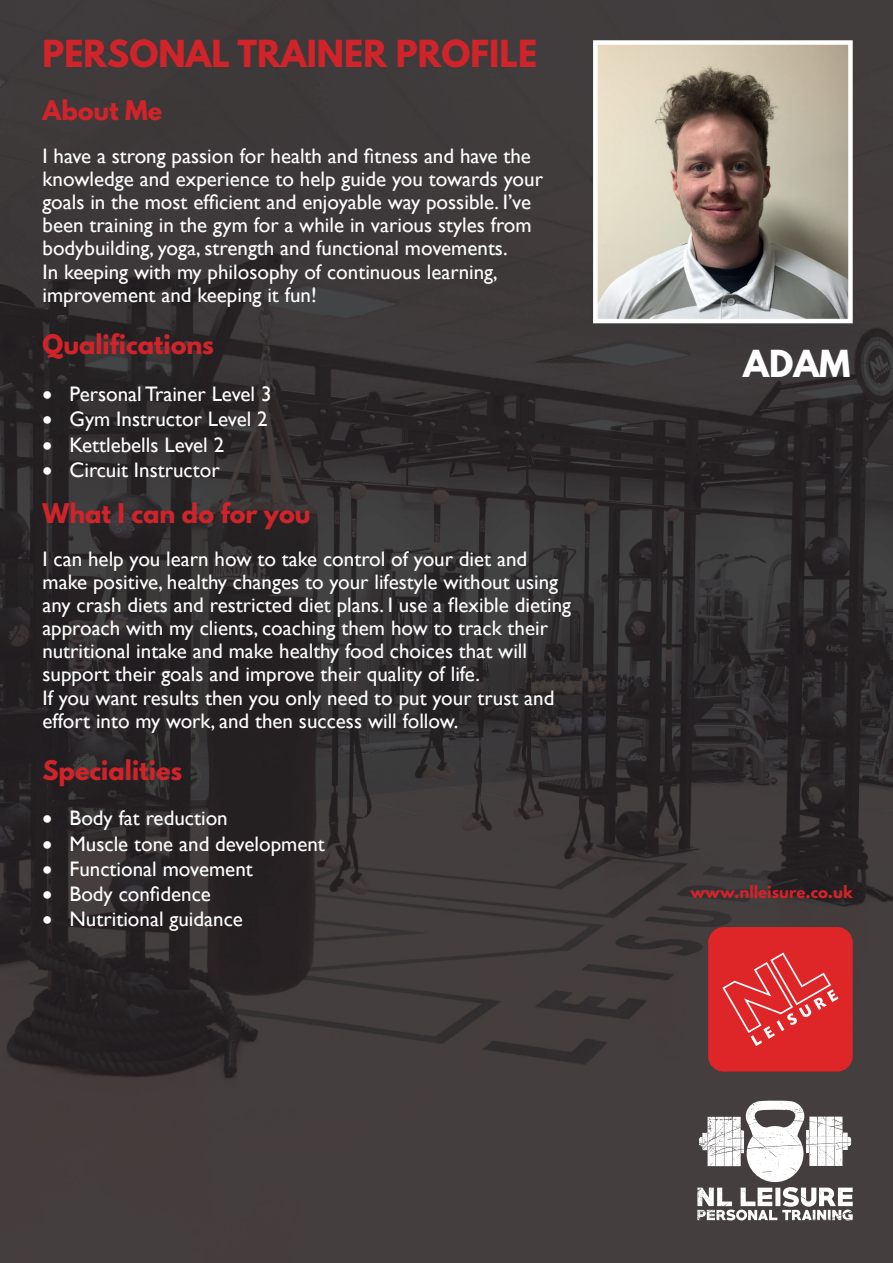
<style>
.page{position:relative;width:893px;height:1263px;background:#fff}
.page>*{position:absolute;margin:0;border:0;box-sizing:border-box;transform-origin:0 0}
.t1{font:700 33px "League Spartan";color:#d1232a}
.t2{font:700 33px "League Spartan";color:#fff}
.t3{font:700 24px "League Spartan";color:#d1232a}
.t4{font:21px/23.1px "Gill Sans";color:#fff}
.t5{font:700 15px "League Spartan";color:#d1232a}
</style>
<div class="page">
<img style="left:0;top:0;width:893px;height:1263px">
<img style="left:598px;top:45px;width:250px;height:273px">
<div style="left:593px;top:40px;width:260px;height:283px;border:4px solid #fff"></div>
<div style="left:708px;top:927px;width:145px;height:144px;background:#de2527;border-radius:16px"></div>
<svg style="left:722px;top:952px;width:116px;height:94px"></svg>
<svg style="left:697px;top:1100px;width:156px;height:121px"></svg>
<h1 class="t1" style="left:43px;top:28px;width:496px">PERSONAL TRAINER PROFILE</h1>
<p class="t3" style="left:43px;top:92px;width:121px">About Me</p>
<p class="t4" style="left:43px;top:145px;width:502px">I have a strong passion for health and fitness and have the knowledge and experience to help guide you towards your goals in the most efficient and enjoyable way possible. I’ve been training in the gym for a while in various styles from bodybuilding, yoga, strength and functional movements.<br>In keeping with my philosophy of continuous learning, improvement and keeping it fun!</p>
<p class="t3" style="left:43px;top:326px;width:173px">Qualifications</p>
<p class="t4" style="left:43px;top:383px;width:230px">• Personal Trainer Level 3</p>
<p class="t4" style="left:43px;top:408px;width:227px">• Gym Instructor Level 2</p>
<p class="t4" style="left:43px;top:433px;width:183px">• Kettlebells Level 2</p>
<p class="t4" style="left:43px;top:459px;width:179px">• Circuit Instructor</p>
<p class="t3" style="left:43px;top:494px;width:270px">What I can do for you</p>
<p class="t4" style="left:43px;top:548px;width:530px">I can help you learn how to take control of your diet and make positive, healthy changes to your lifestyle without using any crash diets and restricted diet plans. I use a flexible dieting approach with my clients, coaching them how to track their nutritional intake and make healthy food choices that will support their goals and improve their quality of life.<br>If you want results then you only need to put your trust and effort into my work, and then success will follow.</p>
<p class="t3" style="left:43px;top:752px;width:141px">Specialities</p>
<p class="t4" style="left:43px;top:807px;width:187px">• Body fat reduction</p>
<p class="t4" style="left:43px;top:832px;width:284px">• Muscle tone and development</p>
<p class="t4" style="left:43px;top:858px;width:212px">• Functional movement</p>
<p class="t4" style="left:43px;top:883px;width:170px">• Body confidence</p>
<p class="t4" style="left:43px;top:908px;width:202px">• Nutritional guidance</p>
<h1 class="t2" style="left:743px;top:337px;width:109px">ADAM</h1>
<p class="t5" style="left:690px;top:880px;width:164px">www.nlleisure.co.uk</p>
</div>
